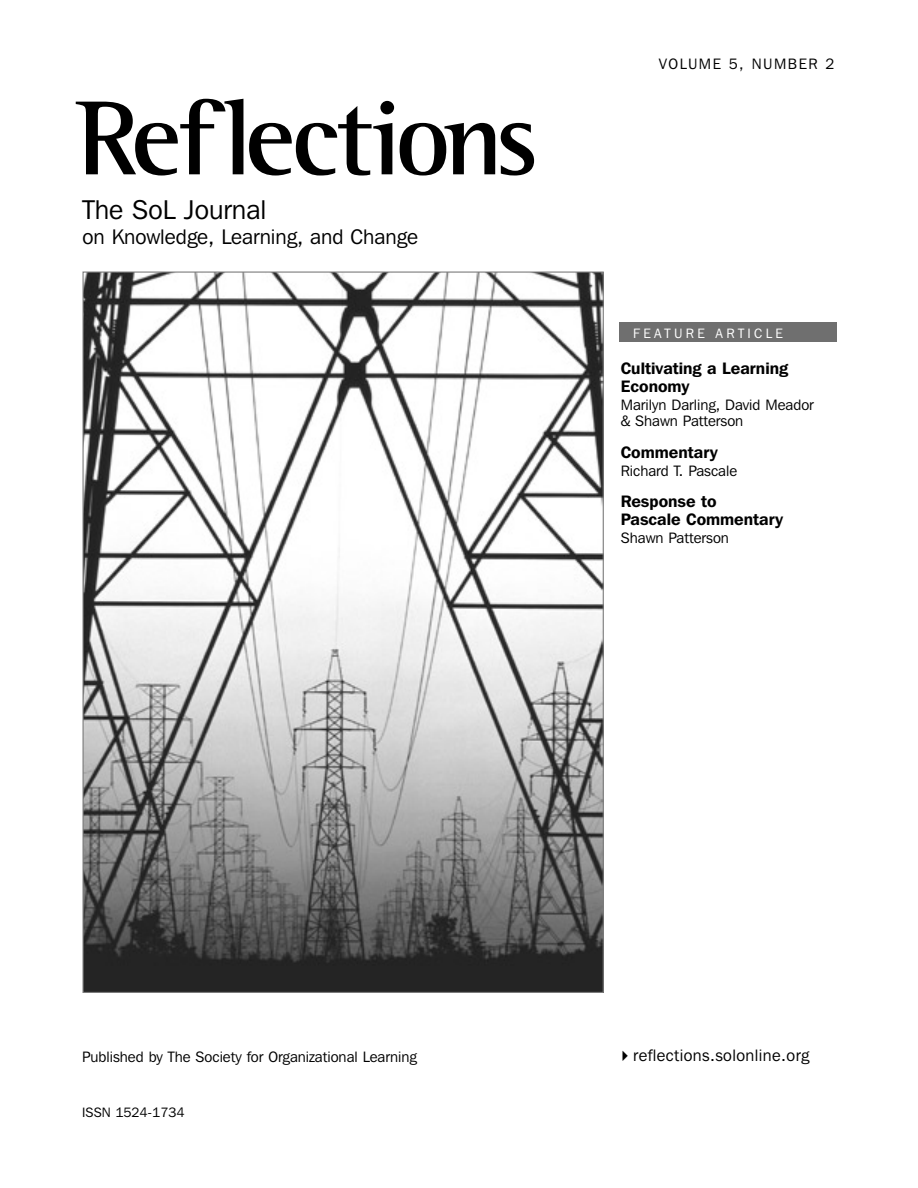
<style>
.page{position:relative;width:918px;height:1188px;background:#fff}
.page>*{position:absolute;margin:0;border:0;box-sizing:border-box;transform-origin:0 0}
.t1{font:700 108px "Rotis Semi Serif";letter-spacing:-.045em;color:#000}
.t2{font:27px "Franklin Gothic IT Cby BT";color:#000}
.t3{font:21px "Franklin Gothic IT Cby BT";color:#000}
.t4{font:600 16.5px/18px "Franklin Gothic IT Cby BT";color:#000}
.t5{font:16.5px "Franklin Gothic IT Cby BT";letter-spacing:.025em;color:#000}
.t6{font:15px/16.5px "Franklin Gothic IT Cby BT";color:#000}
.t7{font:15px "Franklin Gothic IT Cby BT";letter-spacing:.1em;color:#000}
.t8{font:13.5px "Franklin Gothic IT Cby BT";letter-spacing:.25em;color:#fff}
.t9{font:13.5px "Franklin Gothic IT Cby BT";color:#000}
</style>
<div class="page">
<img style="left:84px;top:274px;width:518px;height:717px">
<div style="left:619px;top:322px;width:218px;height:20px;background:#6f6f6f"></div>
<h1 class="t1" style="left:76px;top:73px;width:464px">Reflections</h1>
<h2 class="t2" style="left:82px;top:193px;width:185px">The SoL Journal</h2>
<h3 class="t3" style="left:82px;top:224px;width:337px">on Knowledge, Learning, and Change</h3>
<p class="t7" style="left:659px;top:54px;width:177px">VOLUME 5, NUMBER 2</p>
<p class="t8" style="left:633px;top:325px;width:151px">FEATURE ARTICLE</p>
<p class="t4" style="left:621px;top:358px;width:169px">Cultivating a Learning<br>Economy</p>
<p class="t6" style="left:621px;top:396px;width:195px">Marilyn Darling, David Meador &amp; Shawn Patterson</p>
<p class="t4" style="left:621px;top:442px;width:98px">Commentary</p>
<p class="t6" style="left:621px;top:462px;width:118px">Richard T. Pascale</p>
<p class="t4" style="left:621px;top:492px;width:164px">Response to<br>Pascale Commentary</p>
<p class="t6" style="left:621px;top:529px;width:110px">Shawn Patterson</p>
<p class="t6" style="left:82px;top:1048px;width:336px">Published by The Society for Organizational Learning</p>
<p class="t9" style="left:82px;top:1104px;width:104px">ISSN 1524-1734</p>
<p class="t5" style="left:616px;top:1045px;width:194px">✔reflections.solonline.org</p>
</div>
